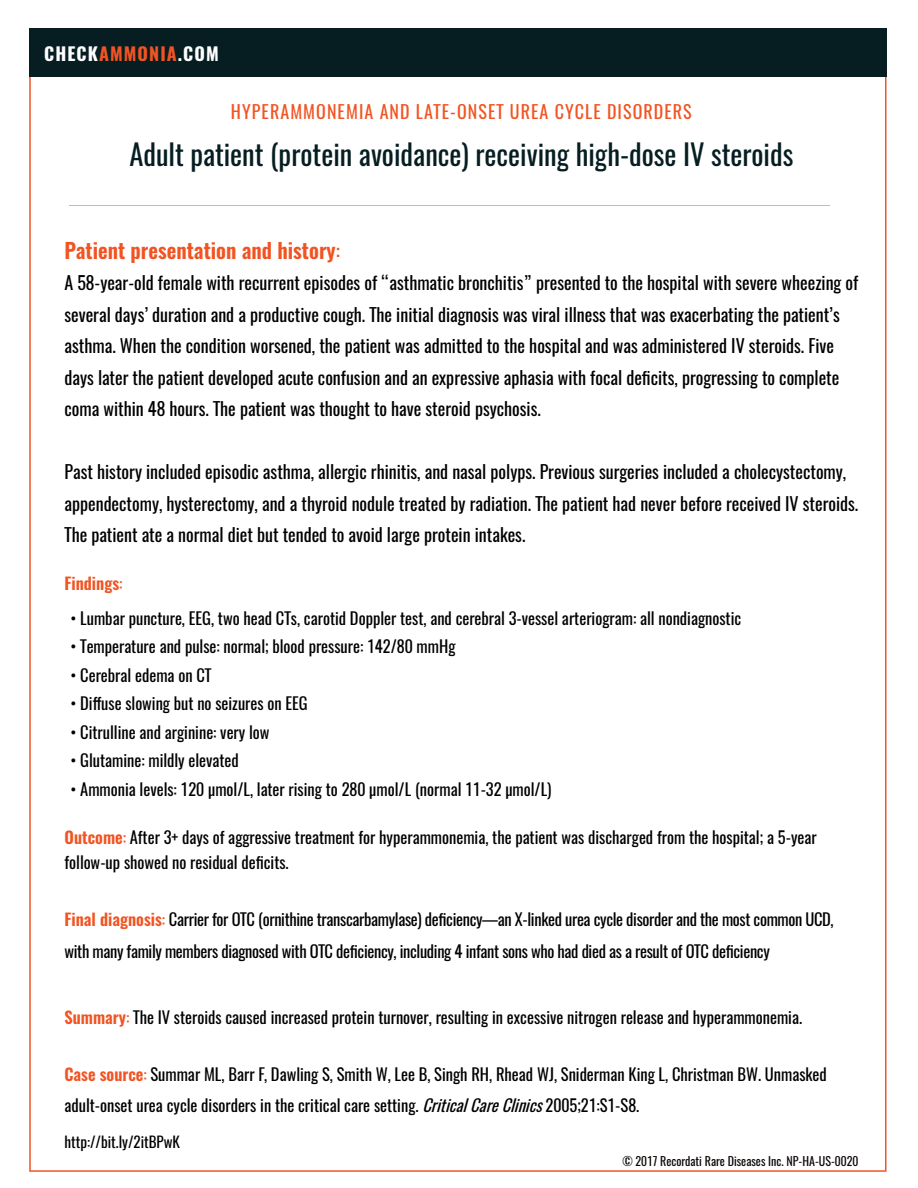
<style>
.page{position:relative;width:918px;height:1188px;background:#fff}
.page>*{position:absolute;margin:0;border:0;box-sizing:border-box;transform-origin:0 0}
.t1{font:28.5px "Oswald";color:#061e22}
.t2{font:600 21px "Oswald";color:#f15422}
.t3{font:18px/31.5px "Oswald";color:#000}
.t4{font:18px "Oswald";letter-spacing:.06em;color:#f15422}
.t5{font:700 18px "Oswald";letter-spacing:.06em;color:#fff}
.t6{font:16.5px/25.5px "Oswald";color:#000}
.t7{font:16.5px/31.5px "Oswald";letter-spacing:-.02em;color:#000}
.t8{font:600 16.5px "Oswald";color:#f15422}
.t9{font:15px "Oswald";color:#000}
.t10{font:12px "Oswald";color:#0c0806}
.s1{color:#f15423}
.s2{font-weight:400}
.s3{font-weight:600;color:#f15422}
.s4{color:#f15422}
.s5{font-style:italic}
</style>
<div class="page">
<hr style="left:69px;top:205px;width:761px;height:1px;background:#231f20">
<div style="left:29px;top:28px;width:857px;height:49px;background:#061e22"></div>
<p class="t5" style="left:44px;top:41px;width:176px">CHECK<span class="s1">AMMONIA</span>.COM</p>
<p class="t4" style="left:231px;top:100px;width:462px">HYPERAMMONEMIA AND LATE-ONSET UREA CYCLE DISORDERS</p>
<p class="t1" style="left:129px;top:135px;width:665px">Adult patient (protein avoidance) receiving high-dose IV steroids</p>
<p class="t2" style="left:64px;top:239px;width:277px">Patient presentation and history<span class="s2">:</span></p>
<p class="t3" style="left:64px;top:267px;width:795px">A 58-year-old female with recurrent episodes of “asthmatic bronchitis” presented to the hospital with severe wheezing of several days’ duration and a productive cough. The initial diagnosis was viral illness that was exacerbating the patient’s asthma. When the condition worsened, the patient was admitted to the hospital and was administered IV steroids. Five days later the patient developed acute confusion and an expressive aphasia with focal deficits, progressing to complete coma within 48 hours. The patient was thought to have steroid psychosis.</p>
<p class="t3" style="left:64px;top:456px;width:795px">Past history included episodic asthma, allergic rhinitis, and nasal polyps. Previous surgeries included a cholecystectomy, appendectomy, hysterectomy, and a thyroid nodule treated by radiation. The patient had never before received IV steroids.<br>The patient ate a normal diet but tended to avoid large protein intakes.</p>
<p class="t8" style="left:64px;top:575px;width:59px">Findings<span class="s2">:</span></p>
<p class="t6" style="left:70px;top:605px;width:672px">• Lumbar puncture, EEG, two head CTs, carotid Doppler test, and cerebral 3-vessel arteriogram: all nondiagnostic</p>
<p class="t6" style="left:70px;top:634px;width:387px">• Temperature and pulse: normal; blood pressure: 142/80 mmHg</p>
<p class="t6" style="left:70px;top:662px;width:143px">• Cerebral edema on CT</p>
<p class="t6" style="left:70px;top:691px;width:239px">• Diffuse slowing but no seizures on EEG</p>
<p class="t6" style="left:70px;top:719px;width:200px">• Citrulline and arginine: very low</p>
<p class="t6" style="left:70px;top:748px;width:170px">• Glutamine: mildly elevated</p>
<p class="t6" style="left:70px;top:776px;width:483px">• Ammonia levels: 120 µmol/L, later rising to 280 µmol/L (normal 11-32 µmol/L)</p>
<p class="t6" style="left:64px;top:824px;width:754px"><span class="s3">Outcome</span><span class="s4">:</span> After 3+ days of aggressive treatment for hyperammonemia, the patient was discharged from the hospital; a 5-year follow-up showed no residual deficits.</p>
<p class="t7" style="left:64px;top:904px;width:771px"><span class="s3">Final diagnosis</span><span class="s4">:</span> Carrier for OTC (ornithine transcarbamylase) deficiency—an X-linked urea cycle disorder and the most common UCD, with many family members diagnosed with OTC deficiency, including 4 infant sons who had died as a result of OTC deficiency</p>
<p class="t6" style="left:64px;top:1004px;width:739px"><span class="s3">Summary</span><span class="s4">:</span> The IV steroids caused increased protein turnover, resulting in excessive nitrogen release and hyperammonemia.</p>
<p class="t6" style="left:64px;top:1058px;width:764px;line-height:31.5px"><span class="s3">Case source</span><span class="s4">:</span> Summar ML, Barr F, Dawling S, Smith W, Lee B, Singh RH, Rhead WJ, Sniderman King L, Christman BW. Unmasked adult-onset urea cycle disorders in the critical care setting. <span class="s5">CriticalCareClinics</span>2005;21:S1-S8.</p>
<p class="t9" style="left:64px;top:1132px;width:117px">http://bit.ly/2itBPwK</p>
<p class="t10" style="left:622px;top:1153px;width:237px">© 2017 Recordati Rare Diseases Inc. NP-HA-US-0020</p>
</div>
